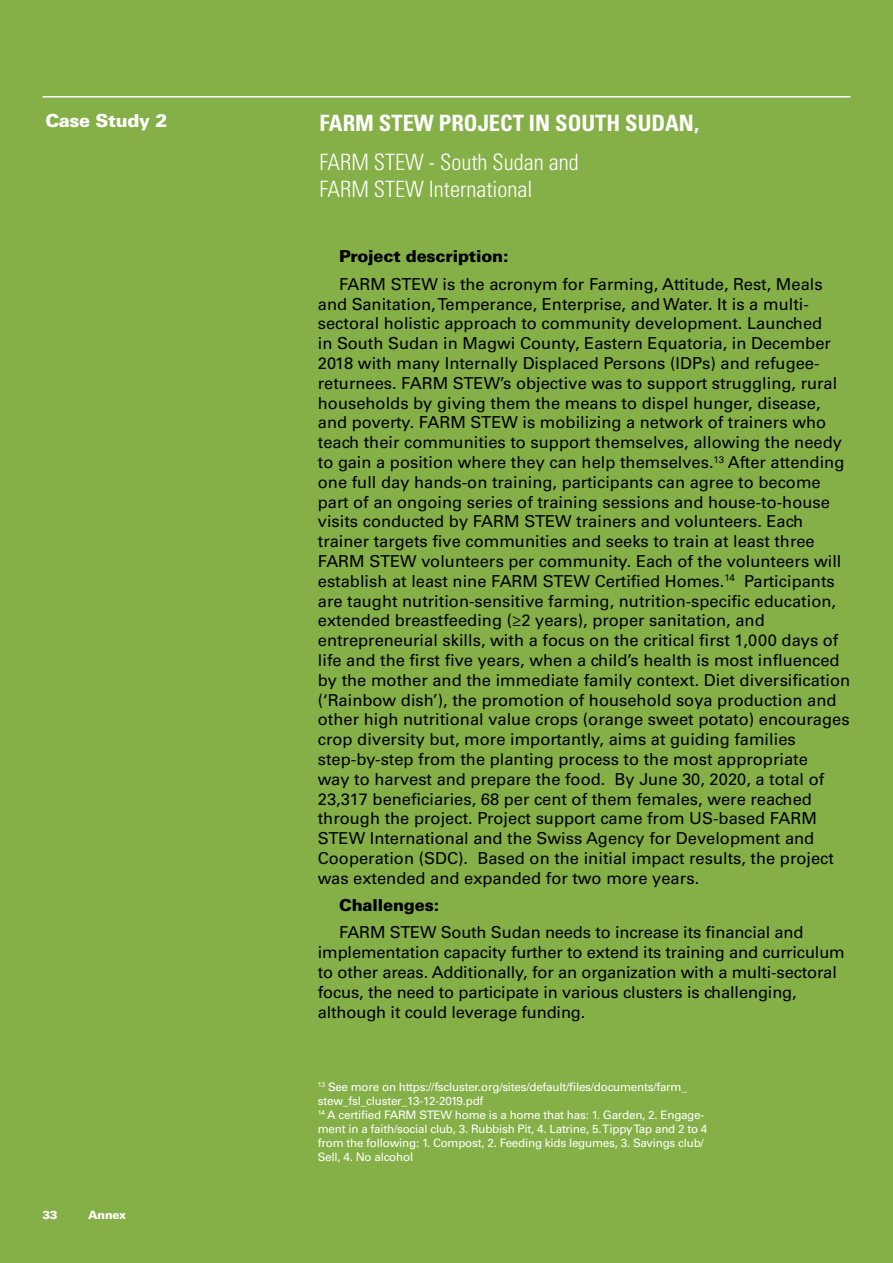
<style>
.page{position:relative;width:893px;height:1263px;background:#85af47}
.page>*{position:absolute;margin:0;border:0;box-sizing:border-box;transform-origin:0 0}
.t1{font:300 condensed 22.5px/27px "Univers LT Std";color:#fff}
.t2{font:700 condensed 22.5px "Univers LT Std";color:#fff}
.t3{font:900 18px "Univers LT Std";letter-spacing:-.02em;color:#fff}
.t4{font:16.5px/19.8px "Univers LT Std";color:#000}
.t5{font:900 16.5px "Univers LT Std";letter-spacing:-.01em;color:#000}
.t6{font:11.7px/14px "Univers LT Std";letter-spacing:-.02em;color:#fff}
.t7{font:900 11.55px "Univers LT Std";letter-spacing:-.02em;color:#fff}
</style>
<div class="page">
<hr style="left:43px;top:96px;width:807px;height:1px;background:#fff">
<p class="t3" style="left:45px;top:109px;width:124px">Case Study 2</p>
<p class="t7" style="left:43px;top:1207px;width:17px">33</p>
<p class="t7" style="left:88px;top:1207px;width:39px">Annex</p>
<h1 class="t2" style="left:319px;top:109px;width:381px">FARM STEW PROJECT IN SOUTH SUDAN,</h1>
<h1 class="t1" style="left:319px;top:148px;width:261px">FARM STEW - South Sudan and<br>FARM STEW International</h1>
<p class="t5" style="left:339px;top:246px;width:171px">Project description:</p>
<p class="t4" style="left:318px;top:274px;width:534px;text-indent:21px">FARM STEW is the acronym for Farming, Attitude, Rest, Meals and Sanitation, Temperance, Enterprise, and Water. It is a multi&shy;sectoral holistic approach to community development. Launched<br>in South Sudan in Magwi County, Eastern Equatoria, in December 2018 with many Internally Displaced Persons (IDPs) and refugee&shy;returnees. FARM STEW’s objective was to support struggling, rural households by giving them the means to dispel hunger, disease, and poverty. FARM STEW is mobilizing a network of trainers who teach their communities to support themselves, allowing the needy to gain a position where they can help themselves.<sup>13</sup> After attending one full day hands-on training, participants can agree to become part of an ongoing series of training sessions and house-to-house visits conducted by FARM STEW trainers and volunteers. Each trainer targets five communities and seeks to train at least three FARM STEW volunteers per community. Each of the volunteers will establish at least nine FARM STEW Certified Homes.<sup>14</sup> Participants are taught nutrition-sensitive farming, nutrition-specific education, extended breastfeeding (≥2 years), proper sanitation, and entrepreneurial skills, with a focus on the critical first 1,000 days of life and the first five years, when a child’s health is most influenced by the mother and the immediate family context. Diet diversification (‘Rainbow dish’), the promotion of household soya production and other high nutritional value crops (orange sweet potato) encourages crop diversity but, more importantly, aims at guiding families step-by-step from the planting process to the most appropriate<br>way to harvest and prepare the food. By June 30, 2020, a total of 23,317 beneficiaries, 68 per cent of them females, were reached through the project. Project support came from US-based FARM STEW International and the Swiss Agency for Development and Cooperation (SDC). Based on the initial impact results, the project was extended and expanded for two more years.</p>
<p class="t5" style="left:339px;top:895px;width:102px">Challenges:</p>
<p class="t4" style="left:318px;top:923px;width:529px;text-indent:21px">FARM STEW South Sudan needs to increase its financial and implementation capacity further to extend its training and curriculum to other areas. Additionally, for an organization with a multi-sectoral focus, the need to participate in various clusters is challenging, although it could leverage funding.</p>
<p class="t6" style="left:318px;top:1080px;width:391px"><sup>13</sup> See more on https://fscluster.org/sites/default/files/documents/farm_ stew_fsl_cluster_13-12-2019.pdf<br><sup>14</sup> A certified FARM STEW home is a home that has: 1. Garden, 2. Engage&shy;ment in a faith/social club, 3. Rubbish Pit, 4. Latrine, 5. Tippy Tap and 2 to 4 from the following: 1. Compost, 2. Feeding kids legumes, 3. Savings club/ Sell, 4. No alcohol</p>
</div>
